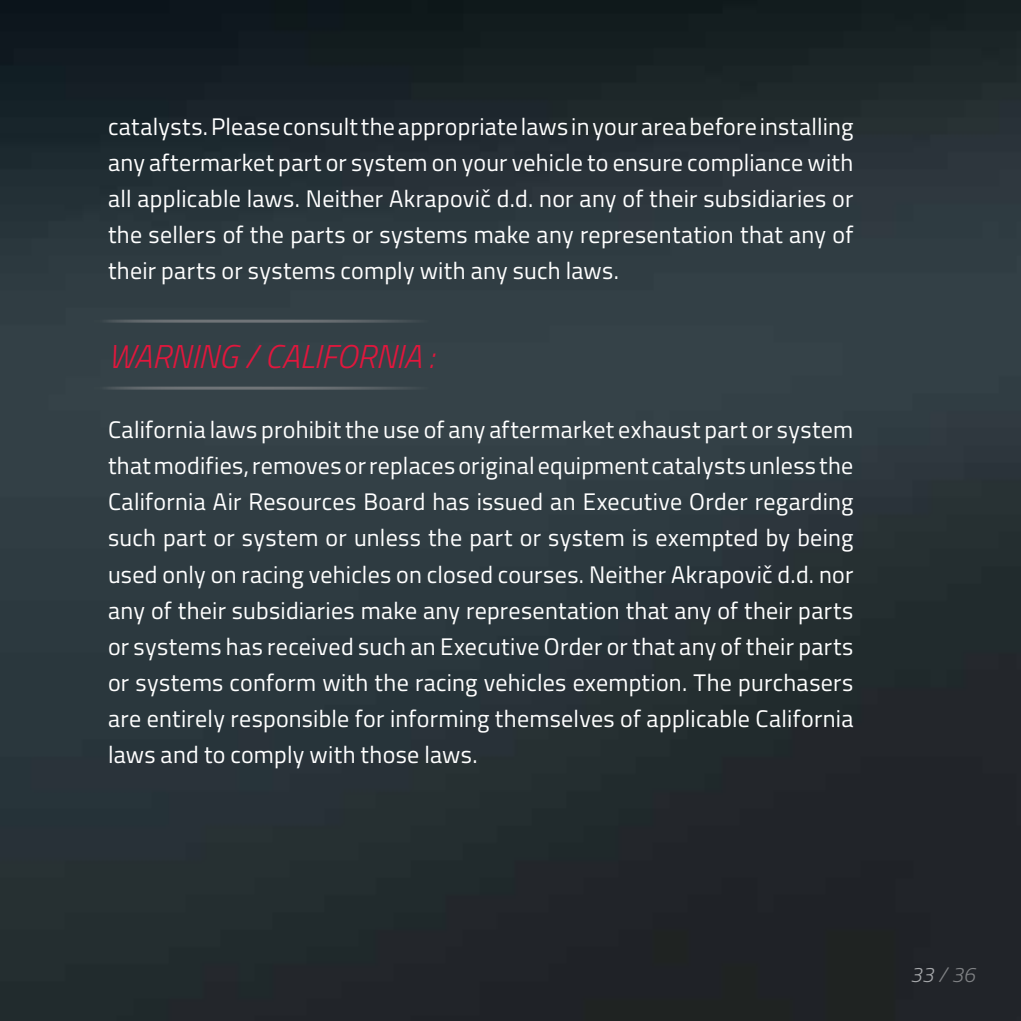
<style>
.page{position:relative;width:1021px;height:1021px;background:#fff}
.page>*{position:absolute;margin:0;border:0;box-sizing:border-box;transform-origin:0 0}
.t1{font:italic 300 33px "Titillium Web";letter-spacing:-.005em;color:#e1173d}
.t2{font:24px/36px "Titillium Web";letter-spacing:.01em;color:#fff;text-align:justify}
.t3{font:italic 300 21px "Titillium Web";color:#808285}
.s1{color:#a7a9ac}
</style>
<div class="page">
<img style="left:0;top:0;width:1020px;height:1020px">
<hr style="left:94px;top:386px;width:353px;height:3px;background:#808285">
<svg style="left:94px;top:319px;width:353px;height:4px"></svg>
<div style="left:0;top:122px;width:77px;height:50px;background:#1b282e"></div>
<p class="t2" style="left:108px;top:108px;width:746px">catalysts. Please consult the appropriate laws in your area before installing any aftermarket part or system on your vehicle to ensure compliance with all applicable laws. Neither Akrapovič d.d. nor any of their subsidiaries or the sellers of the parts or systems make any representation that any of their parts or systems comply with any such laws.</p>
<h1 class="t1" style="left:108px;top:333px;width:328px">WARNING / CALIFORNIA :</h1>
<p class="t2" style="left:108px;top:411px;width:747px">California laws prohibit the use of any aftermarket exhaust part or system that modifies, removes or replaces original equipment catalysts unless the California Air Resources Board has issued an Executive Order regarding such part or system or unless the part or system is exempted by being used only on racing vehicles on closed courses. Neither Akrapovič d.d. nor any of their subsidiaries make any representation that any of their parts or systems has received such an Executive Order or that any of their parts or systems conform with the racing vehicles exemption. The purchasers are entirely responsible for informing themselves of applicable California laws and to comply with those laws.</p>
<p class="t3" style="left:910px;top:959px;width:66px"><span class="s1">33</span> / 36</p>
</div>
